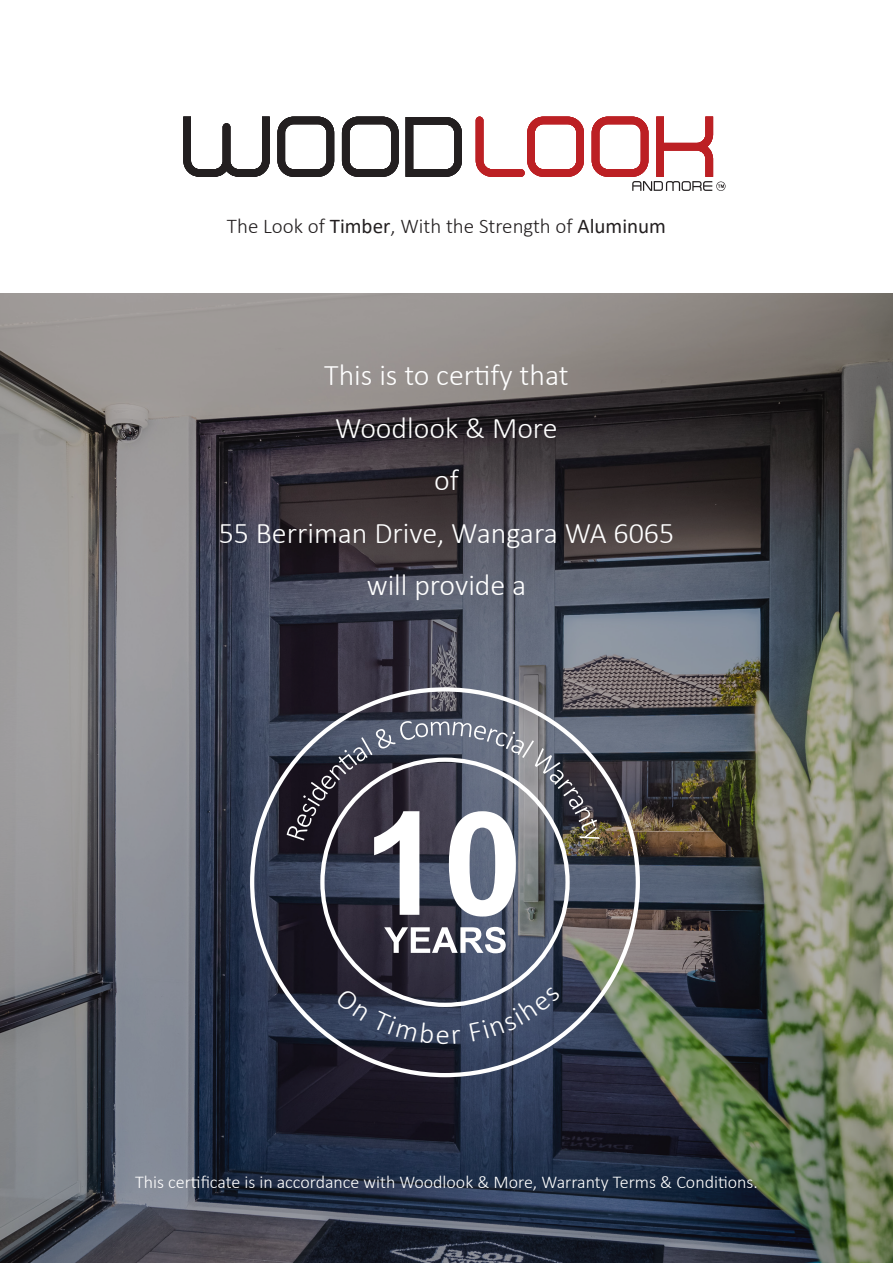
<style>
.page{position:relative;width:893px;height:1263px;background:#fff}
.page>*{position:absolute;margin:0;border:0;box-sizing:border-box;transform-origin:0 0}
.t1{font:300 30px "Calibri";color:#fff}
.t2{font:300 21px "Calibri";color:#231f20}
.t3{font:300 18px "Calibri";color:#fff}
.s1{font-weight:400}
</style>
<div class="page">
<img style="left:0;top:293px;width:893px;height:970px">
<svg style="left:277px;top:117px;width:57px;height:60px"></svg>
<svg style="left:342px;top:117px;width:57px;height:60px"></svg>
<svg style="left:183px;top:117px;width:87px;height:60px"></svg>
<svg style="left:406px;top:117px;width:56px;height:60px"></svg>
<svg style="left:476px;top:117px;width:108px;height:60px"></svg>
<svg style="left:592px;top:117px;width:133px;height:74px"></svg>
<svg style="left:248px;top:685px;width:394px;height:394px;background:#494d59"></svg>
<svg style="left:384px;top:927px;width:122px;height:26px"></svg>
<svg style="left:287px;top:721px;width:312px;height:195px"></svg>
<svg style="left:335px;top:987px;width:126px;height:58px;background:#3b435a"></svg>
<svg style="left:470px;top:986px;width:91px;height:56px;background:#46526c"></svg>
<p class="t2" style="left:227px;top:213px;width:441px">The Look of <span class="s1">Timber</span>, With the Strength of <span class="s1">Aluminum</span></p>
<p class="t1" style="left:324px;top:356px;width:246px">This is to certify that</p>
<p class="t1" style="left:335px;top:409px;width:224px">Woodlook &amp; More</p>
<p class="t1" style="left:434px;top:461px;width:26px">of</p>
<p class="t1" style="left:219px;top:514px;width:457px">55 Berriman Drive, Wangara WA 6065</p>
<p class="t1" style="left:367px;top:566px;width:161px">will provide a</p>
<p class="t3" style="left:135px;top:1170px;width:624px">This certificate is in accordance with Woodlook &amp; More, Warranty Terms &amp; Conditions.</p>
</div>
